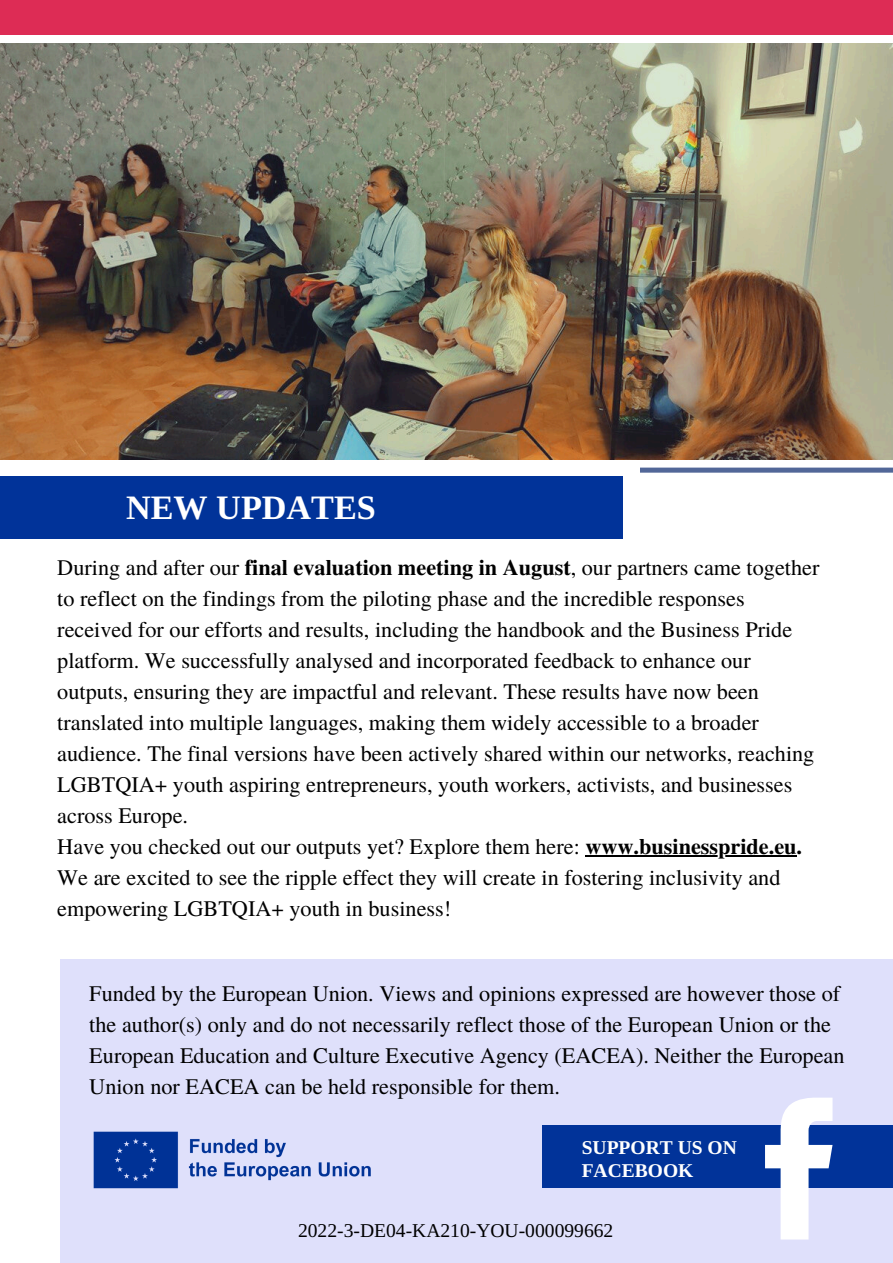
<style>
.page{position:relative;width:893px;height:1263px;background:#fff}
.page>*{position:absolute;margin:0;border:0;box-sizing:border-box;transform-origin:0 0}
.t1{font:700 34.2px "Libra Serif Modern";color:#fff}
.t2{font:22.2px/30.9px "Te X Gyre Termes";color:#000}
.t3{font:19.58px "Libra Serif Modern";color:#000}
.t4{font:700 19.5px/23.1px "Libra Serif Modern";color:#fff}
.s1{font-weight:700}
</style>
<div class="page">
<img style="left:0;top:43px;width:893px;height:416px">
<div style="left:640px;top:468px;width:253px;height:5px;background:#526798"></div>
<div style="left:0;top:476px;width:622px;height:63px;background:#013399"></div>
<svg style="left:594px;top:856px;width:84px;height:1px"></svg>
<div style="left:0;top:0;width:893px;height:35px;background:#dd2c55"></div>
<div style="left:60px;top:960px;width:833px;height:303px;background:#dfe0fb"></div>
<hr style="left:585px;top:855px;width:211px;height:1px;background:#000">
<img style="left:93px;top:1131px;width:278px;height:58px">
<div style="left:542px;top:1125px;width:351px;height:63px;background:#013399"></div>
<svg style="left:765px;top:1097px;width:67px;height:142px"></svg>
<p class="t1" style="left:126px;top:488px;width:251px">NEW UPDATES</p>
<p class="t2" style="left:57px;top:551px;width:763px">During and after our <span class="s1">final evaluation meeting in August</span>, our partners came together to reflect on the findings from the piloting phase and the incredible responses received for our efforts and results, including the handbook and the Business Pride platform. We successfully analysed and incorporated feedback to enhance our outputs, ensuring they are impactful and relevant. These results have now been translated into multiple languages, making them widely accessible to a broader audience. The final versions have been actively shared within our networks, reaching LGBTQIA+ youth aspiring entrepreneurs, youth workers, activists, and businesses across Europe.<br>Have you checked out our outputs yet? Explore them here: <span class="s1">www.businesspride.eu.</span></p>
<h1 class="t2" style="left:57px;top:860px;width:724px">We are excited to see the ripple effect they will create in fostering inclusivity and empowering LGBTQIA+ youth in business!</h1>
<h2 class="t2" style="left:89px;top:977px;width:756px">Funded by the European Union. Views and opinions expressed are however those of the author(s) only and do not necessarily reflect those of the European Union or the European Education and Culture Executive Agency (EACEA). Neither the European Union nor EACEA can be held responsible for them.</h2>
<p class="t4" style="left:582px;top:1135px;width:157px">SUPPORT US ON<br>FACEBOOK</p>
<p class="t3" style="left:298px;top:1220px;width:317px">2022-3-DE04-KA210-YOU-000099662</p>
</div>
